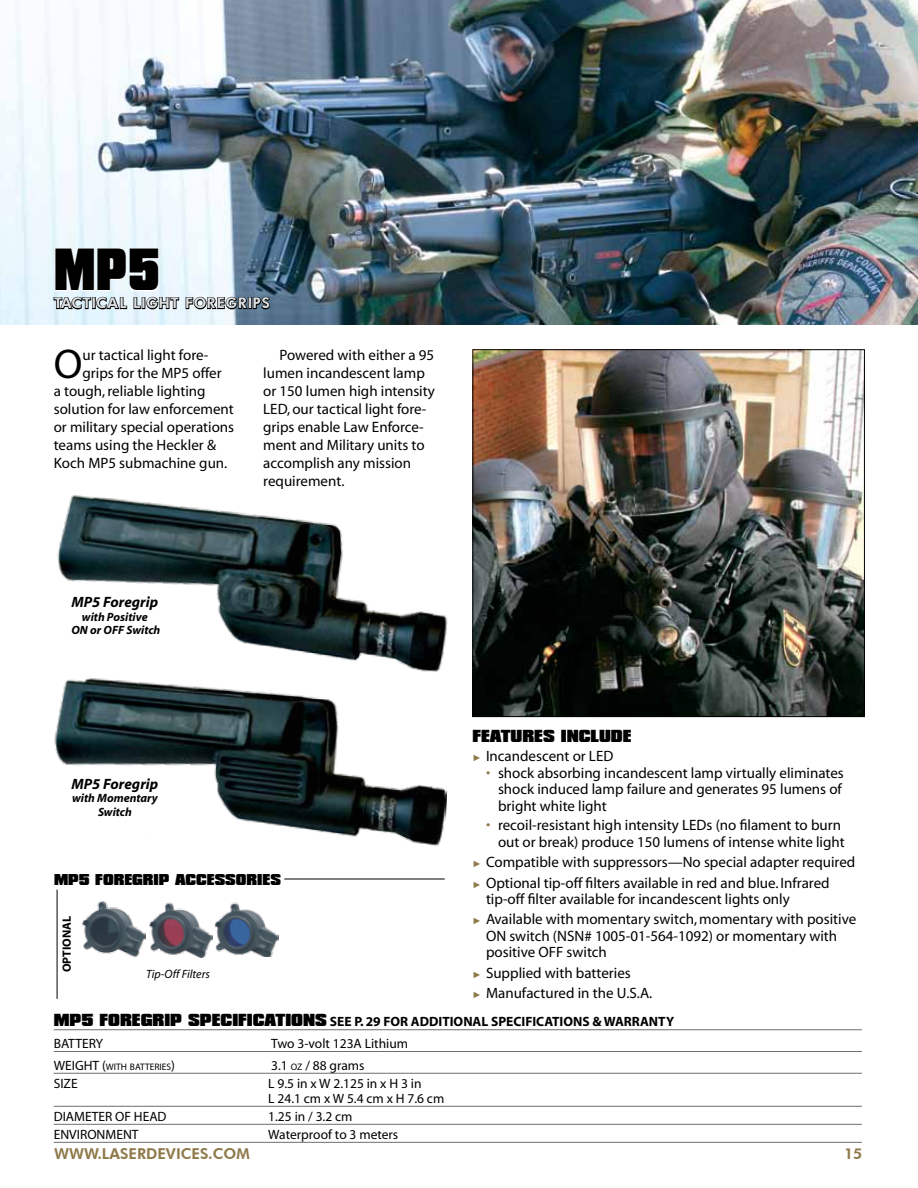
<style>
.page{position:relative;width:918px;height:1188px;background:#fff}
.page>*{position:absolute;margin:0;border:0;box-sizing:border-box;transform-origin:0 0}
.t1{font:900 51px "Compacta BT";color:#000;scale:.77 1}
.t2{font:41.7px "Myriad";color:#000}
.t3{font:15px/18px "Myriad";color:#000}
.t4{font:900 15px "Compacta BT";color:#000}
.t5{font:800 15px "Futura BT";color:#8e7949}
.t6{font:italic 700 15px "Myriad";color:#000}
.t7{font:800 14.7px "Futura BT";letter-spacing:.055em;color:#dcddde}
.t8{font:13.5px/15px "Myriad";color:#000}
.t9{font:700 13.5px "Myriad";color:#000}
.t10{font:900 13.5px "Compacta BT";color:#000}
.t11{font:13.5px "Myriad";color:#000}
.t12{font:italic 700 12px/13.5px "Myriad";color:#000;text-align:center}
.t13{font:italic 12px "Myriad";color:#000}
.t14{font:700 12px "Myriad";color:#000}
.t15{font:9.45px "Myriad";color:#000}
.s1{font-family:"Arial";font-size:9px;color:#8e7949}
.s2{color:#8e7949}
.s3{font-family:"Compacta BT";font-weight:900;font-size:15px}
.s4{font-size:13.5px}
.s5{font-size:9.45px}
.s6{font-style:inherit}
</style>
<div class="page">
<img style="left:54px;top:678px;width:394px;height:168px">
<img style="left:57px;top:495px;width:391px;height:177px">
<img style="left:0;top:0;width:918px;height:324px">
<hr style="left:284px;top:879px;width:161px;height:1px;background:#000">
<svg style="left:53px;top:247px;width:218px;height:63px"></svg>
<hr style="left:54px;top:1029px;width:808px;height:1px;background:#6d6e71">
<hr style="left:54px;top:1051px;width:808px;height:1px;background:#6d6e71">
<hr style="left:54px;top:1073px;width:808px;height:1px;background:#6d6e71">
<hr style="left:54px;top:1106px;width:808px;height:1px;background:#6d6e71">
<hr style="left:54px;top:1124px;width:808px;height:1px;background:#6d6e71">
<hr style="left:54px;top:1142px;width:808px;height:1px;background:#6d6e71">
<img style="left:474px;top:351px;width:389px;height:364px">
<div style="left:472px;top:349px;width:393px;height:368px;border:1px solid #000"></div>
<img style="left:150px;top:902px;width:63px;height:55px">
<img style="left:215px;top:902px;width:64px;height:55px">
<img style="left:83px;top:902px;width:62px;height:56px">
<hr style="left:57px;top:890px;width:1px;height:109px;background:#000">
<h1 class="t1" style="left:54px;top:239px;width:139px">MP5</h1>
<p class="t7" style="left:54px;top:294px;width:217px">TACTICAL LIGHT FOREGRIPS</p>
<h2 class="t2" style="left:54px;top:344px;width:30px">O</h2>
<p class="t3" style="left:82px;top:347px;width:127px">ur tactical light fore-</p>
<p class="t3" style="left:82px;top:365px;width:141px">grips for the MP5 offer</p>
<p class="t3" style="left:54px;top:383px;width:153px">a tough, reliable lighting</p>
<p class="t3" style="left:54px;top:401px;width:182px">solution for law enforcement</p>
<p class="t3" style="left:54px;top:419px;width:182px">or military special operations</p>
<p class="t3" style="left:54px;top:437px;width:164px">teams using the Heckler &amp;</p>
<p class="t3" style="left:54px;top:455px;width:175px">Koch MP5 submachine gun.</p>
<p class="t3" style="left:263px;top:347px;width:173px;text-indent:16px">Powered with either a 95 lumen incandescent lamp or 150 lumen high intensity<br>LED, our tactical light fore&shy;grips enable Law Enforce&shy;ment and Military units to accomplish any mission requirement.</p>
<p class="t6" style="left:71px;top:594px;width:88px">MP5 Foregrip</p>
<p class="t12" style="left:72px;top:610px;width:90px">with Positive<br>ON or OFF Switch</p>
<p class="t6" style="left:72px;top:776px;width:88px">MP5 Foregrip</p>
<p class="t12" style="left:72px;top:792px;width:87px">with Momentary<br>Switch</p>
<p class="t10" style="left:54px;top:871px;width:229px">MP5 FOREGRIP ACCESSORIES</p>
<p class="t14" style="left:61px;top:972px;width:58px;rotate:-90deg">OPTIONAL</p>
<p class="t13" style="left:146px;top:968px;width:65px">Tip-Off Filters</p>
<p class="t4" style="left:472px;top:727px;width:161px">FEATURES INCLUDE</p>
<p class="t3" style="left:472px;top:748px;width:142px"><span class="s1">►</span> Incandescent or LED</p>
<p class="t3" style="left:498px;top:765px;width:347px;line-height:16.5px;text-indent:-12px"><span class="s2">•</span> shock absorbing incandescent lamp virtually eliminates shock induced lamp failure and generates 95 lumens of bright white light</p>
<p class="t3" style="left:486px;top:818px;width:360px;line-height:16.5px;text-align:right"><span class="s2">•</span> recoil-resistant high intensity LEDs (no filament to burn out or break) produce 150 lumens of intense white light</p>
<p class="t3" style="left:472px;top:853px;width:384px;line-height:20.2px"><span class="s1">►</span> Compatible with suppressors—No special adapter required <span class="s1">►</span> Optional tip-off filters available in red and blue. Infrared</p>
<p class="t3" style="left:472px;top:890px;width:385px;line-height:20.2px;text-indent:14px">tip-off filter available for incandescent lights only<br><span class="s1">►</span> Available with momentary switch, momentary with positive</p>
<p class="t3" style="left:486px;top:928px;width:353px;line-height:16.5px">ON switch (NSN# 1005-01-564-1092) or momentary with positive OFF switch</p>
<p class="t3" style="left:472px;top:963px;width:181px;line-height:20.2px"><span class="s1">►</span> Supplied with batteries<br><span class="s1">►</span> Manufactured in the U.S.A.</p>
<p class="t4" style="left:54px;top:1011px;width:57px">MP5 FOREGRI</p>
<p class="t4" style="left:170px;top:1011px;width:52px">P SPECIFICA</p>
<p class="t9" style="left:275px;top:1015px;width:400px"><span class="s3">TIONS</span> SEE P. 29 FOR ADDITIONAL SPECIFICATIONS &amp; WARRANTY</p>
<p class="t8" style="left:54px;top:1036px;width:51px">BATTERY</p>
<p class="t8" style="left:271px;top:1036px;width:138px">Two 3-volt 123A Lithium</p>
<p class="t15" style="left:54px;top:1062px;width:123px"><span class="s4">WEIGHT</span> <span class="s4">(</span>WITH BATTERIES<span class="s4">)</span></p>
<p class="t11" style="left:271px;top:1058px;width:95px">3.1 <span class="s5">OZ</span> / 88 <span class="s6">grams</span></p>
<p class="t8" style="left:54px;top:1076px;width:25px">SIZE</p>
<p class="t8" style="left:268px;top:1076px;width:178px">L 9.5 in x W 2.125 in x H 3 in<br>L 24.1 cm x W 5.4 cm x H 7.6 cm</p>
<p class="t8" style="left:54px;top:1109px;width:114px">DIAMETER OF HEAD</p>
<p class="t8" style="left:268px;top:1109px;width:86px">1.25 in / 3.2 cm</p>
<p class="t8" style="left:54px;top:1127px;width:86px">ENVIRONMENT</p>
<p class="t8" style="left:268px;top:1127px;width:132px">Waterproof to 3 meters</p>
<p class="t5" style="left:54px;top:1144px;width:197px">WWW.LASERDEVICES.COM</p>
<p class="t5" style="left:844px;top:1144px;width:20px">15</p>
</div>
